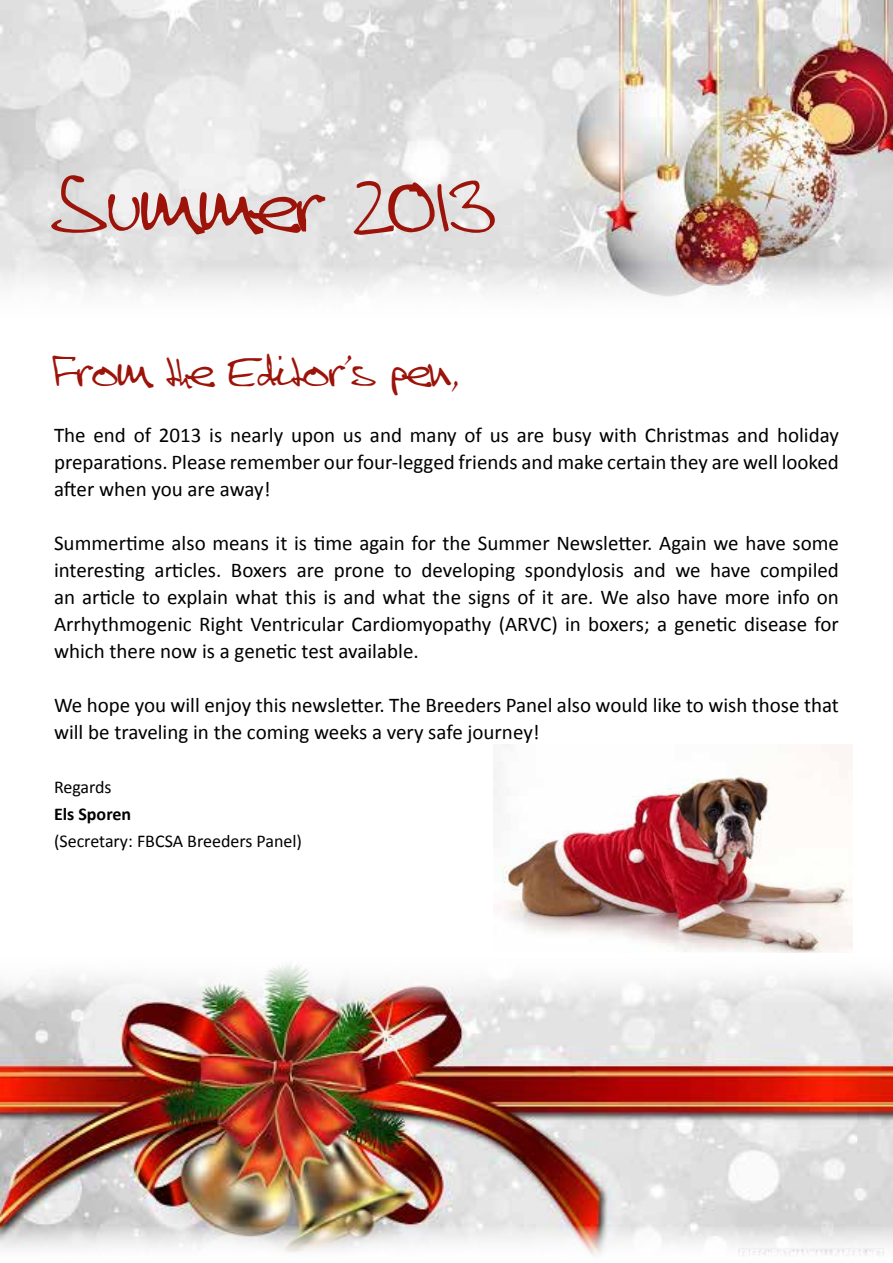
<style>
.page{position:relative;width:893px;height:1263px;background:#fff}
.page>*{position:absolute;margin:0;border:0;box-sizing:border-box;transform-origin:0 0}
.t1{font:58.5px "Steve Hand";color:#9c1309}
.t2{font:33px "Steve Hand";color:#9c1309}
.t3{font:21px/27px "Calibri";color:#000;text-align:justify}
.t4{font:18px "Calibri";color:#000}
.t5{font:700 18px "Calibri";color:#000}
</style>
<div class="page">
<img style="left:0;top:952px;width:893px;height:304px">
<img style="left:0;top:0;width:893px;height:298px">
<img style="left:493px;top:744px;width:360px;height:208px">
<h1 class="t1" style="left:54px;top:162px;width:443px">Summer 2013</h1>
<h2 class="t2" style="left:54px;top:347px;width:406px">From the Editor’s pen,</h2>
<p class="t3" style="left:54px;top:421px;width:786px">The end of 2013 is nearly upon us and many of us are busy with Christmas and holiday preparations. Please remember our four-legged friends and make certain they are well looked after when you are away!</p>
<p class="t3" style="left:54px;top:529px;width:786px">Summertime also means it is time again for the Summer Newsletter. Again we have some interesting articles. Boxers are prone to developing spondylosis and we have compiled an article to explain what this is and what the signs of it are. We also have more info on Arrhythmogenic Right Ventricular Cardiomyopathy (ARVC) in boxers; a genetic disease for which there now is a genetic test available.</p>
<p class="t3" style="left:54px;top:691px;width:786px">We hope you will enjoy this newsletter. The Breeders Panel also would like to wish those that will be traveling in the coming weeks a very safe journey!</p>
<p class="t4" style="left:54px;top:776px;width:59px">Regards</p>
<p class="t5" style="left:54px;top:803px;width:79px">Els Sporen</p>
<p class="t4" style="left:54px;top:830px;width:250px">(Secretary: FBCSA Breeders Panel)</p>
</div>
